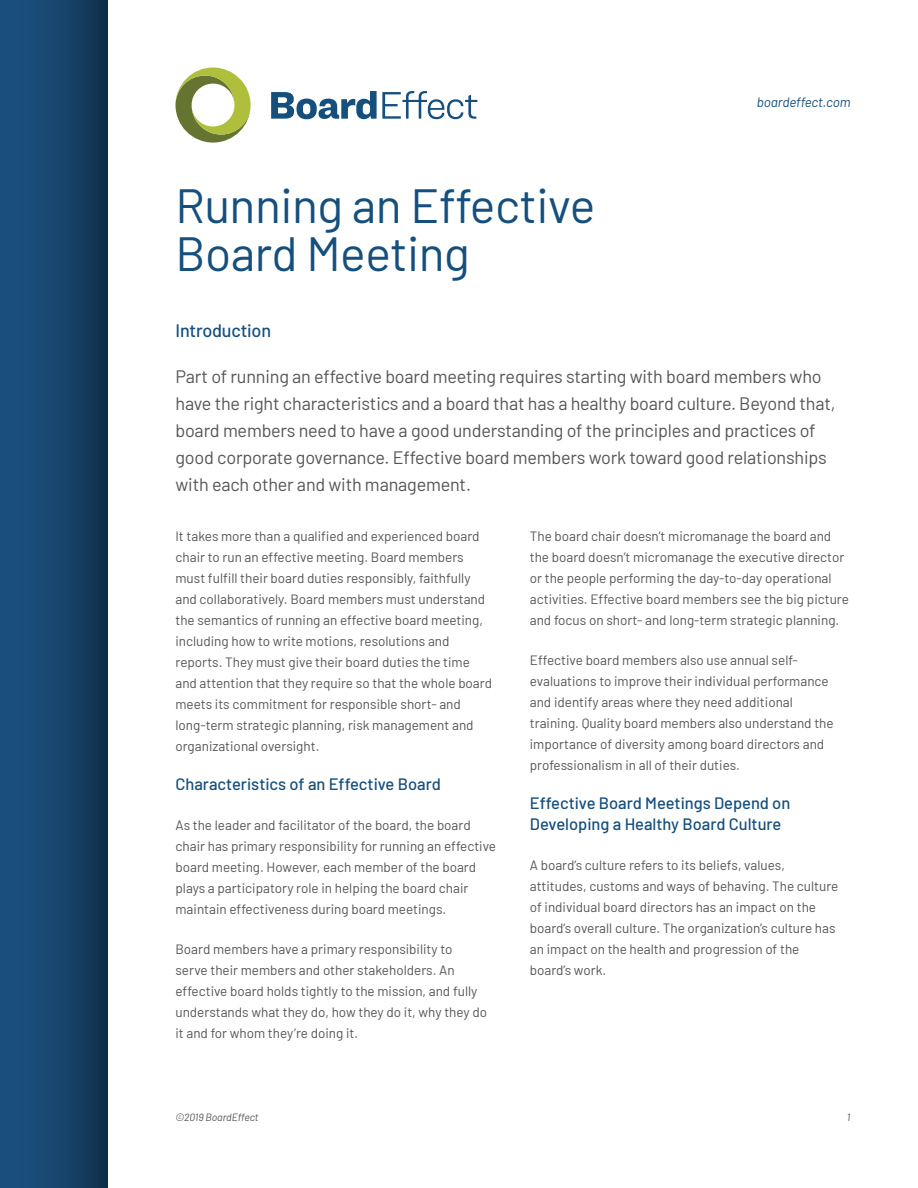
<style>
.page{position:relative;width:918px;height:1188px;background:#fff}
.page>*{position:absolute;margin:0;border:0;box-sizing:border-box;transform-origin:0 0}
.t1{font:48px/48px "Barlow";letter-spacing:-.01em;color:#154f7d}
.t2{font:18px/27px "Barlow";letter-spacing:-.01em;color:#575458}
.t3{font:500 18px "Barlow";letter-spacing:-.01em;color:#154f7d}
.t4{font:500 16.5px/21px "Barlow";color:#154f7d}
.t5{font:13.5px/21px "Barlow";color:#575458}
.t6{font:italic 13.5px "Barlow";letter-spacing:-.01em;color:#154f7d}
.t7{font:italic 10.5px "Barlow";letter-spacing:-.01em;color:#575458}
</style>
<div class="page">
<div style="left:0;top:0;width:108px;height:1188px;background:linear-gradient(to right,#1d5587,#103450)"></div>
<svg style="left:271px;top:91px;width:206px;height:28px"></svg>
<svg style="left:176px;top:68px;width:75px;height:75px"></svg>
<h1 class="t1" style="left:176px;top:178px;width:421px">Running an Effective<br>Board Meeting</h1>
<p class="t6" style="left:757px;top:93px;width:95px">boardeffect.com</p>
<h2 class="t3" style="left:176px;top:317px;width:97px">Introduction</h2>
<p class="t2" style="left:176px;top:362px;width:661px">Part of running an effective board meeting requires starting with board members who have the right characteristics and a board that has a healthy board culture. Beyond that, board members need to have a good understanding of the principles and practices of good corporate governance. Effective board members work toward good relationships with each other and with management.</p>
<p class="t5" style="left:176px;top:524px;width:318px">It takes more than a qualified and experienced board chair to run an effective meeting. Board members must fulfill their board duties responsibly, faithfully and collaboratively. Board members must understand the semantics of running an effective board meeting, including how to write motions, resolutions and reports. They must give their board duties the time and attention that they require so that the whole board meets its commitment for responsible short- and long-term strategic planning, risk management and organizational oversight.</p>
<p class="t4" style="left:176px;top:773px;width:267px">Characteristics of an Effective Board</p>
<p class="t5" style="left:176px;top:814px;width:322px">As the leader and facilitator of the board, the board chair has primary responsibility for running an effective board meeting. However, each member of the board plays a participatory role in helping the board chair maintain effectiveness during board meetings.</p>
<p class="t5" style="left:176px;top:938px;width:313px">Board members have a primary responsibility to serve their members and other stakeholders. An effective board holds tightly to the mission, and fully understands what they do, how they do it, why they do it and for whom they’re doing it.</p>
<p class="t5" style="left:530px;top:524px;width:321px">The board chair doesn’t micromanage the board and the board doesn’t micromanage the executive director or the people performing the day-to-day operational activities. Effective board members see the big picture and focus on short- and long-term strategic planning.</p>
<p class="t5" style="left:530px;top:648px;width:305px">Effective board members also use annual self&shy;evaluations to improve their individual performance and identify areas where they need additional training. Quality board members also understand the importance of diversity among board directors and professionalism in all of their duties.</p>
<p class="t4" style="left:530px;top:792px;width:262px">Effective Board Meetings Depend on<br>Developing a Healthy Board Culture</p>
<p class="t5" style="left:530px;top:854px;width:310px">A board’s culture refers to its beliefs, values, attitudes, customs and ways of behaving. The culture of individual board directors has an impact on the board’s overall culture. The organization’s culture has an impact on the health and progression of the board’s work.</p>
<p class="t7" style="left:176px;top:1110px;width:85px">©2019 BoardEffect</p>
<p class="t7" style="left:847px;top:1110px;width:5px">1</p>
</div>
